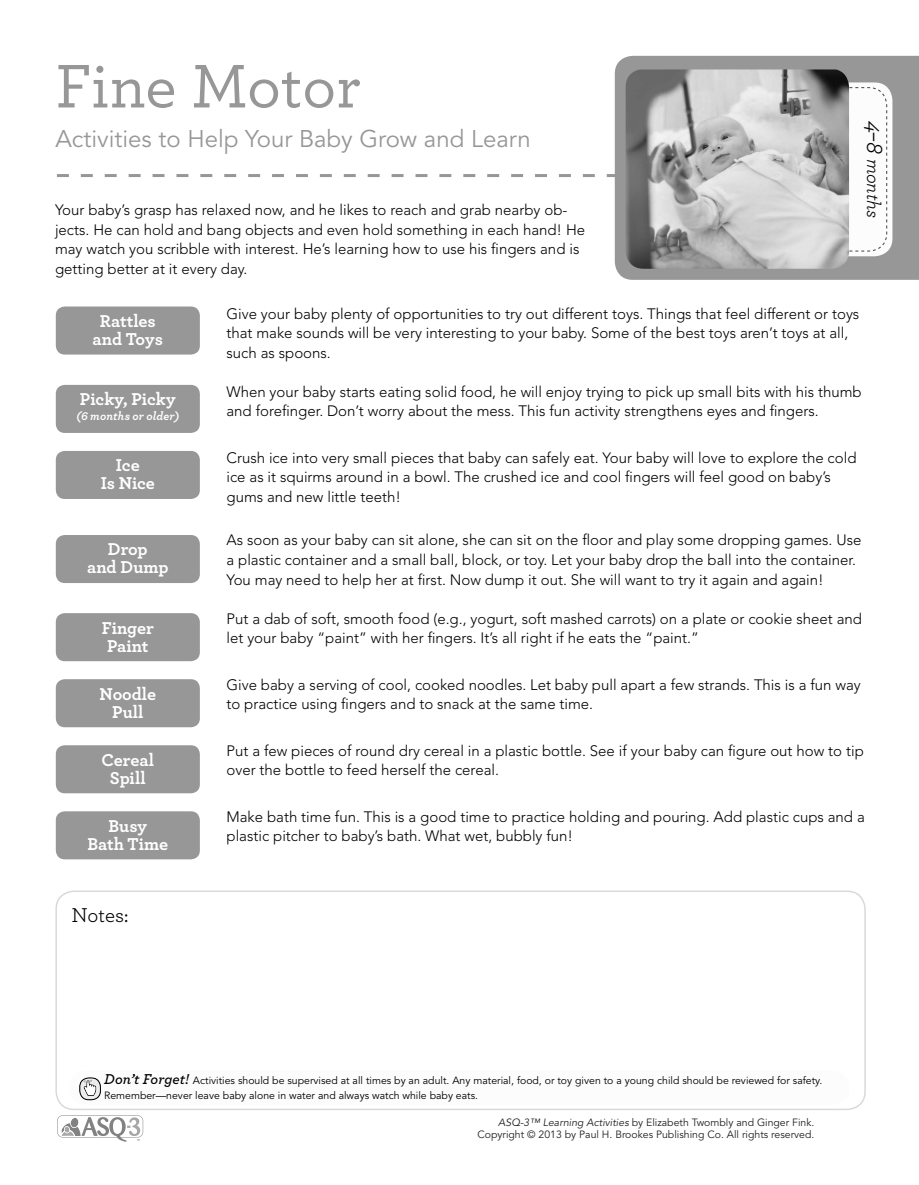
<style>
.page{position:relative;width:919px;height:1185px;background:#fff}
.page>*{position:absolute;margin:0;border:0;box-sizing:border-box;transform-origin:0 0}
.t1{font:500 64.5px "Archer";letter-spacing:-.005em;color:#979797}
.t2{font:24px "Avenir";color:#979797}
.t3{font:21px "Archer";color:#000}
.t4{font:italic 19.5px "Archer";letter-spacing:-.01em;color:#000}
.t5{font:700 18px/18px "Archer";letter-spacing:-.005em;color:#fff;text-align:center}
.t6{font:300 15px/19.5px "Avenir";color:#000}
.t7{font:italic 700 12px "Archer";letter-spacing:.01em;color:#fff}
.t8{font:10.5px/15px "Avenir";color:#000}
.t9{font:10.5px/12.9px "Avenir";color:#231f20;text-align:right}
.s1{font-size:24px}
.s2{font-family:"Archer";font-weight:600;font-style:italic;font-size:15px}
.s3{font-style:italic}
</style>
<div class="page">
<svg style="left:57px;top:1115px;width:86px;height:26px"></svg>
<svg style="left:57px;top:174px;width:558px;height:3px"></svg>
<div style="left:615px;top:56px;width:304px;height:224px;background:#979797"></div>
<div style="left:802px;top:82px;width:90px;height:174px;background:#fcfcfc;border-radius:18px"></div>
<svg style="left:849px;top:87px;width:38px;height:165px"></svg>
<img style="left:625px;top:69px;width:224px;height:200px">
<svg style="left:55px;top:890px;width:810px;height:219px"></svg>
<svg style="left:69px;top:1070px;width:780px;height:34px"></svg>
<div style="left:79px;top:1077px;width:22px;height:22px;border:1px solid #000;border-radius:9px"></div>
<div style="left:56px;top:306px;width:144px;height:48px;background:#979797;border-radius:9px"></div>
<div style="left:56px;top:385px;width:144px;height:48px;background:#979797;border-radius:9px"></div>
<div style="left:56px;top:451px;width:144px;height:48px;background:#979797;border-radius:9px"></div>
<div style="left:56px;top:535px;width:144px;height:48px;background:#979797;border-radius:9px"></div>
<div style="left:56px;top:613px;width:144px;height:48px;background:#979797;border-radius:9px"></div>
<div style="left:56px;top:679px;width:144px;height:48px;background:#979797;border-radius:9px"></div>
<div style="left:56px;top:745px;width:144px;height:48px;background:#979797;border-radius:9px"></div>
<div style="left:56px;top:811px;width:144px;height:48px;background:#979797;border-radius:9px"></div>
<h1 class="t1" style="left:55px;top:40px;width:307px">Fine Motor</h1>
<h2 class="t2" style="left:55px;top:125px;width:477px">Activities to Help Your Baby Grow and Learn</h2>
<p class="t6" style="left:55px;top:200px;width:532px">Your baby’s grasp has relaxed now, and he likes to reach and grab nearby ob&shy;jects. He can hold and bang objects and even hold something in each hand! He may watch you scribble with interest. He’s learning how to use his fingers and is getting better at it every day.</p>
<h3 class="t4" style="left:887px;top:121px;width:99px;rotate:90deg"><span class="s1">4–8</span> months</h3>
<p class="t5" style="left:93px;top:311px;width:72px">Rattles and Toys</p>
<p class="t5" style="left:80px;top:389px;width:97px">Picky, Picky</p>
<p class="t7" style="left:77px;top:406px;width:104px">(6 months or older)</p>
<p class="t5" style="left:101px;top:455px;width:56px">Ice<br>Is Nice</p>
<p class="t5" style="left:87px;top:539px;width:83px">Drop<br>and Dump</p>
<p class="t5" style="left:102px;top:617px;width:54px;text-align:left">Finger<br>Paint</p>
<p class="t5" style="left:100px;top:683px;width:58px">Noodle<br>Pull</p>
<p class="t5" style="left:102px;top:749px;width:54px">Cereal<br>Spill</p>
<p class="t5" style="left:87px;top:815px;width:82px">Busy<br>Bath Time</p>
<h3 class="t3" style="left:72px;top:900px;width:58px">Notes:</h3>
<p class="t6" style="left:226px;top:304px;width:634px">Give your baby plenty of opportunities to try out different toys. Things that feel different or toys that make sounds will be very interesting to your baby. Some of the best toys aren’t toys at all, such as spoons.</p>
<p class="t6" style="left:226px;top:382px;width:636px">When your baby starts eating solid food, he will enjoy trying to pick up small bits with his thumb and forefinger. Don’t worry about the mess. This fun activity strengthens eyes and fingers.</p>
<p class="t6" style="left:226px;top:448px;width:631px">Crush ice into very small pieces that baby can safely eat. Your baby will love to explore the cold ice as it squirms around in a bowl. The crushed ice and cool fingers will feel good on baby’s gums and new little teeth!</p>
<p class="t6" style="left:226px;top:530px;width:636px">As soon as your baby can sit alone, she can sit on the floor and play some dropping games. Use a plastic container and a small ball, block, or toy. Let your baby drop the ball into the container.<br>You may need to help her at first. Now dump it out. She will want to try it again and again!</p>
<p class="t6" style="left:226px;top:608px;width:637px">Put a dab of soft, smooth food (e.g., yogurt, soft mashed carrots) on a plate or cookie sheet and let your baby “paint” with her fingers. It’s all right if he eats the “paint.”</p>
<p class="t6" style="left:226px;top:674px;width:636px">Give baby a serving of cool, cooked noodles. Let baby pull apart a few strands. This is a fun way to practice using fingers and to snack at the same time.</p>
<p class="t6" style="left:226px;top:740px;width:639px">Put a few pieces of round dry cereal in a plastic bottle. See if your baby can figure out how to tip over the bottle to feed herself the cereal.</p>
<p class="t6" style="left:226px;top:806px;width:640px">Make bath time fun. This is a good time to practice holding and pouring. Add plastic cups and a plastic pitcher to baby’s bath. What wet, bubbly fun!</p>
<p class="t8" style="left:104px;top:1072px;width:719px"><span class="s2">Don’t Forget!</span> Activities should be supervised at all times by an adult. Any material, food, or toy given to a young child should be reviewed for safety.<br>Remember—never leave baby alone in water and always watch while baby eats.</p>
<p class="t9" style="left:477px;top:1115px;width:338px"><span class="s3">ASQ-3™ Learning Activities</span> by Elizabeth Twombly and Ginger Fink.<br>Copyright © 2013 by Paul H. Brookes Publishing Co. All rights reserved.</p>
</div>
